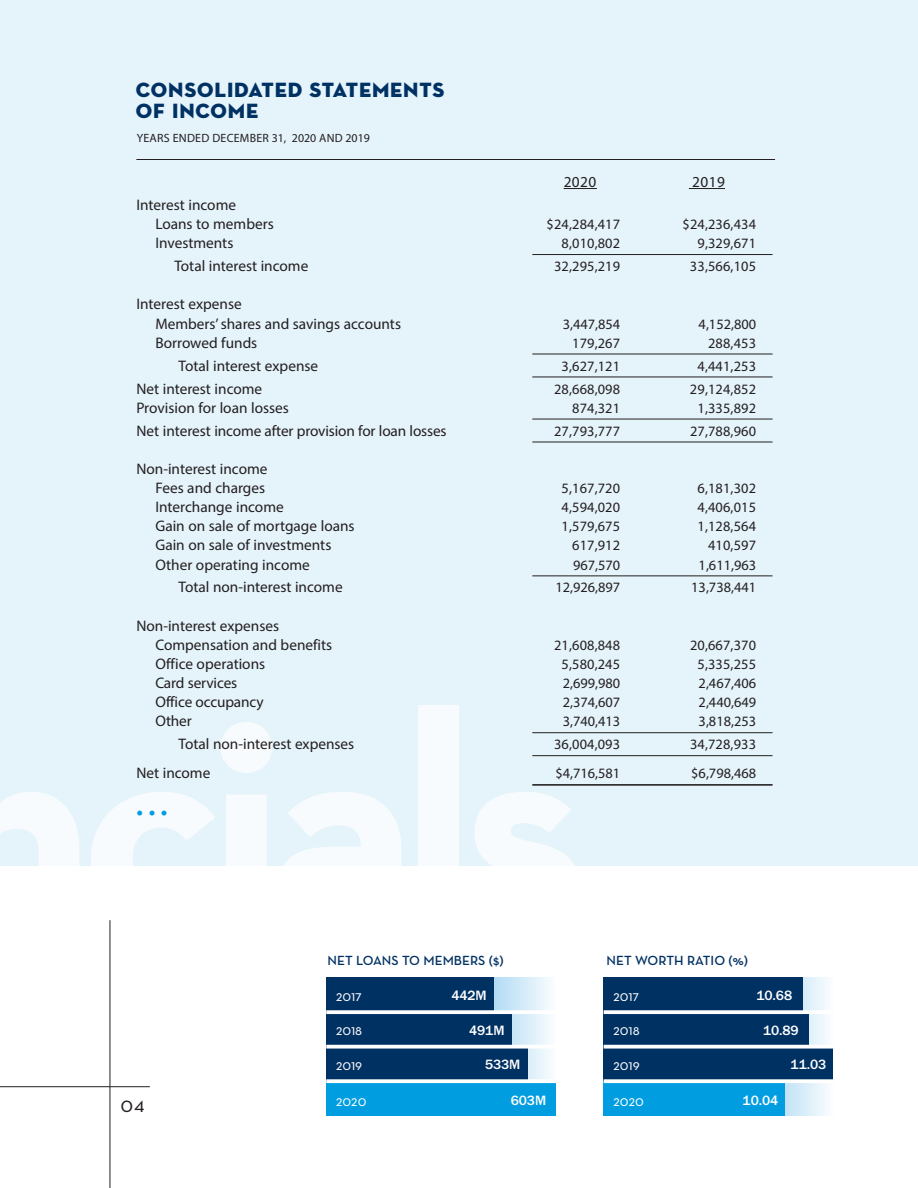
<style>
.page{position:relative;width:918px;height:1188px;background:#fff}
.page>*{position:absolute;margin:0;border:0;box-sizing:border-box;transform-origin:0 0}
.t1{font:28.95px "ITC Franklin Gothic Std";color:#009de0}
.t2{font:22.5px "Neutra Text Book SC";color:#231f20}
.t3{font:21px/21px "Neutra Disp Titling";letter-spacing:.04em;color:#003163}
.t4{font:15.45px "Neutra Text Book SC";color:#fff}
.Chart_text_rule_belo{font:15.3px "Myriad Pro";color:#231f20}
.Chart_space_before_n{font:15.3px "Myriad Pro";color:#231f20}
.Chart_text_rule_belo-2{font:14.4px "Myriad Pro";letter-spacing:.01em;color:#231f20}
.Chart_space_before_n-2{font:14.4px "Myriad Pro";letter-spacing:.01em;color:#231f20}
.t5{font:500 13.95px "ITC Franklin Gothic Std";letter-spacing:-.01em;color:#fff}
.t6{font:600 13.5px "Neutra Text";color:#003163}
.t7{font:12px "Myriad Pro";letter-spacing:.02em;color:#231f20}
</style>
<div class="page">
<div style="left:0;top:0;width:918px;height:865px;background:#e5f3fb"></div>
<hr style="left:136px;top:159px;width:639px;height:1px;background:#231f20">
<hr style="left:564px;top:188px;width:33px;height:1px;background:#231f20">
<hr style="left:689px;top:188px;width:36px;height:1px;background:#231f20">
<hr style="left:532px;top:254px;width:241px;height:1px;background:#231f20">
<hr style="left:532px;top:354px;width:241px;height:1px;background:#231f20">
<hr style="left:532px;top:377px;width:241px;height:1px;background:#231f20">
<hr style="left:532px;top:419px;width:241px;height:1px;background:#231f20">
<hr style="left:532px;top:442px;width:241px;height:1px;background:#231f20">
<hr style="left:532px;top:576px;width:241px;height:1px;background:#231f20">
<hr style="left:532px;top:732px;width:241px;height:1px;background:#231f20">
<hr style="left:532px;top:755px;width:241px;height:1px;background:#231f20">
<hr style="left:532px;top:784px;width:241px;height:2px;background:#231f20">
<svg style="left:494px;top:978px;width:56px;height:101px;background:#d9edf9"></svg>
<div style="left:326px;top:978px;width:168px;height:34px;background:#003163"></div>
<div style="left:326px;top:1012px;width:186px;height:35px;background:#003163"></div>
<div style="left:326px;top:1047px;width:202px;height:34px;background:#003163"></div>
<div style="left:326px;top:1081px;width:230px;height:35px;background:#009de0"></div>
<svg style="left:326px;top:1079px;width:230px;height:4px"></svg>
<svg style="left:326px;top:1045px;width:224px;height:4px"></svg>
<svg style="left:326px;top:1010px;width:224px;height:4px"></svg>
<svg style="left:785px;top:978px;width:42px;height:138px"></svg>
<div style="left:604px;top:978px;width:199px;height:34px;background:#003163"></div>
<div style="left:604px;top:1012px;width:205px;height:35px;background:#003163"></div>
<div style="left:604px;top:1047px;width:229px;height:34px;background:#003163"></div>
<div style="left:604px;top:1081px;width:181px;height:35px;background:#009de0"></div>
<svg style="left:604px;top:1079px;width:229px;height:4px"></svg>
<svg style="left:604px;top:1045px;width:229px;height:4px"></svg>
<svg style="left:604px;top:1010px;width:223px;height:4px"></svg>
<hr style="left:0;top:1086px;width:150px;height:1px;background:#231f20">
<hr style="left:110px;top:920px;width:1px;height:268px;background:#231f20">
<p class="t3" style="left:136px;top:79px;width:310px">CONSOLIDATED STATEMENTS<br>OF INCOME</p>
<p class="t7" style="left:137px;top:130px;width:235px">YEARS ENDED DECEMBER 31, 2020 AND 2019</p>
<p class="Chart_space_before_n" style="left:564px;top:172px;width:34px">2020</p>
<p class="Chart_space_before_n" style="left:692px;top:172px;width:34px">2019</p>
<p class="Chart_space_before_n" style="left:136px;top:195px;width:101px">Interest income</p>
<p class="Chart_space_before_n" style="left:155px;top:215px;width:120px">Loans to members</p>
<p class="Chart_space_before_n-2" style="left:547px;top:215px;width:75px">$24,284,417</p>
<p class="Chart_space_before_n-2" style="left:683px;top:215px;width:75px">$24,236,434</p>
<p class="Chart_text_rule_belo" style="left:155px;top:234px;width:80px">Investments</p>
<p class="Chart_space_before_n-2" style="left:562px;top:234px;width:60px">8,010,802</p>
<p class="Chart_space_before_n-2" style="left:698px;top:234px;width:60px">9,329,671</p>
<p class="Chart_text_rule_belo" style="left:174px;top:257px;width:136px">Total interest income</p>
<p class="Chart_space_before_n-2" style="left:554px;top:257px;width:68px">32,295,219</p>
<p class="Chart_space_before_n-2" style="left:690px;top:257px;width:68px">33,566,105</p>
<p class="Chart_space_before_n" style="left:136px;top:295px;width:107px">Interest expense</p>
<p class="Chart_text_rule_belo" style="left:155px;top:314px;width:247px">Members’ shares and savings accounts</p>
<p class="Chart_space_before_n-2" style="left:563px;top:315px;width:59px">3,447,854</p>
<p class="Chart_space_before_n-2" style="left:699px;top:315px;width:59px">4,152,800</p>
<p class="Chart_text_rule_belo" style="left:155px;top:333px;width:104px">Borrowed funds</p>
<p class="Chart_space_before_n-2" style="left:572px;top:334px;width:49px">179,267</p>
<p class="Chart_space_before_n-2" style="left:708px;top:334px;width:49px">288,453</p>
<p class="Chart_space_before_n" style="left:179px;top:356px;width:141px">Total interest expense</p>
<p class="Chart_space_before_n-2" style="left:562px;top:357px;width:60px">3,627,121</p>
<p class="Chart_space_before_n-2" style="left:698px;top:357px;width:60px">4,441,253</p>
<p class="Chart_text_rule_belo" style="left:136px;top:379px;width:127px">Net interest income</p>
<p class="Chart_space_before_n-2" style="left:554px;top:380px;width:68px">28,668,098</p>
<p class="Chart_space_before_n-2" style="left:690px;top:380px;width:68px">29,124,852</p>
<p class="Chart_space_before_n" style="left:136px;top:398px;width:154px">Provision for loan losses</p>
<p class="Chart_space_before_n-2" style="left:572px;top:399px;width:49px">874,321</p>
<p class="Chart_space_before_n-2" style="left:698px;top:399px;width:60px">1,335,892</p>
<p class="Chart_text_rule_belo" style="left:136px;top:421px;width:312px">Net interest income after provision for loan losses</p>
<p class="Chart_text_rule_belo-2" style="left:554px;top:422px;width:68px">27,793,777</p>
<p class="Chart_text_rule_belo-2" style="left:690px;top:422px;width:68px">27,788,960</p>
<p class="Chart_space_before_n" style="left:136px;top:459px;width:133px">Non-interest income</p>
<p class="Chart_text_rule_belo" style="left:155px;top:478px;width:111px">Fees and charges</p>
<p class="Chart_text_rule_belo-2" style="left:562px;top:479px;width:60px">5,167,720</p>
<p class="Chart_text_rule_belo-2" style="left:698px;top:479px;width:60px">6,181,302</p>
<p class="Chart_text_rule_belo" style="left:155px;top:498px;width:130px">Interchange income</p>
<p class="Chart_text_rule_belo-2" style="left:562px;top:498px;width:60px">4,594,020</p>
<p class="Chart_text_rule_belo-2" style="left:698px;top:498px;width:60px">4,406,015</p>
<p class="Chart_text_rule_belo" style="left:155px;top:517px;width:201px">Gain on sale of mortgage loans</p>
<p class="Chart_text_rule_belo-2" style="left:562px;top:518px;width:60px">1,579,675</p>
<p class="Chart_text_rule_belo-2" style="left:698px;top:518px;width:60px">1,128,564</p>
<p class="Chart_text_rule_belo" style="left:155px;top:536px;width:178px">Gain on sale of investments</p>
<p class="Chart_text_rule_belo-2" style="left:572px;top:537px;width:49px">617,912</p>
<p class="Chart_text_rule_belo-2" style="left:708px;top:537px;width:49px">410,597</p>
<p class="Chart_text_rule_belo" style="left:155px;top:555px;width:156px">Other operating income</p>
<p class="Chart_text_rule_belo-2" style="left:573px;top:556px;width:49px">967,570</p>
<p class="Chart_text_rule_belo-2" style="left:699px;top:556px;width:59px">1,611,963</p>
<p class="Chart_text_rule_belo" style="left:179px;top:578px;width:166px">Total non-interest income</p>
<p class="Chart_text_rule_belo-2" style="left:555px;top:579px;width:66px">12,926,897</p>
<p class="Chart_text_rule_belo-2" style="left:691px;top:579px;width:66px">13,738,441</p>
<p class="Chart_space_before_n" style="left:136px;top:616px;width:144px">Non-interest expenses</p>
<p class="Chart_text_rule_belo" style="left:155px;top:635px;width:178px">Compensation and benefits</p>
<p class="Chart_text_rule_belo-2" style="left:554px;top:636px;width:68px">21,608,848</p>
<p class="Chart_text_rule_belo-2" style="left:690px;top:636px;width:68px">20,667,370</p>
<p class="Chart_space_before_n" style="left:155px;top:654px;width:111px">Office operations</p>
<p class="Chart_space_before_n-2" style="left:562px;top:655px;width:60px">5,580,245</p>
<p class="Chart_space_before_n-2" style="left:698px;top:655px;width:60px">5,335,255</p>
<p class="Chart_text_rule_belo" style="left:155px;top:674px;width:83px">Card services</p>
<p class="Chart_text_rule_belo-2" style="left:563px;top:674px;width:59px">2,699,980</p>
<p class="Chart_text_rule_belo-2" style="left:699px;top:674px;width:59px">2,467,406</p>
<p class="Chart_text_rule_belo" style="left:155px;top:693px;width:110px">Office occupancy</p>
<p class="Chart_text_rule_belo-2" style="left:563px;top:694px;width:59px">2,374,607</p>
<p class="Chart_text_rule_belo-2" style="left:699px;top:694px;width:59px">2,440,649</p>
<p class="Chart_text_rule_belo" style="left:155px;top:712px;width:38px">Other</p>
<p class="Chart_text_rule_belo-2" style="left:563px;top:713px;width:59px">3,740,413</p>
<p class="Chart_text_rule_belo-2" style="left:699px;top:713px;width:59px">3,818,253</p>
<p class="Chart_space_before_n" style="left:179px;top:735px;width:177px">Total non-interest expenses</p>
<p class="Chart_space_before_n-2" style="left:554px;top:736px;width:68px">36,004,093</p>
<p class="Chart_space_before_n-2" style="left:690px;top:736px;width:68px">34,728,933</p>
<p class="Chart_text_rule_belo" style="left:136px;top:763px;width:76px">Net income</p>
<p class="Chart_text_rule_belo-2" style="left:555px;top:764px;width:66px">$4,716,581</p>
<p class="Chart_text_rule_belo-2" style="left:691px;top:764px;width:66px">$6,798,468</p>
<p class="t1" style="left:131px;top:796px;width:43px">•••</p>
<p class="t2" style="left:121px;top:1091px;width:26px">04</p>
<p class="t6" style="left:328px;top:952px;width:178px">NET LOANS TO MEMBERS ($)</p>
<p class="t6" style="left:607px;top:952px;width:143px">NET WORTH RATIO (%)</p>
<p class="t4" style="left:336px;top:987px;width:28px">2017</p>
<p class="t5" style="left:451px;top:988px;width:37px">442M</p>
<p class="t4" style="left:613px;top:987px;width:28px">2017</p>
<p class="t5" style="left:757px;top:988px;width:37px">10.68</p>
<p class="t4" style="left:336px;top:1020px;width:28px">2018</p>
<p class="t5" style="left:469px;top:1023px;width:37px">491M</p>
<p class="t4" style="left:613px;top:1020px;width:28px">2018</p>
<p class="t5" style="left:763px;top:1023px;width:37px">10.89</p>
<p class="t4" style="left:336px;top:1055px;width:28px">2019</p>
<p class="t5" style="left:485px;top:1056px;width:37px">533M</p>
<p class="t4" style="left:613px;top:1055px;width:28px">2019</p>
<p class="t5" style="left:791px;top:1056px;width:37px">11.03</p>
<p class="t4" style="left:336px;top:1092px;width:32px">2020</p>
<p class="t5" style="left:511px;top:1092px;width:37px">603M</p>
<p class="t4" style="left:613px;top:1092px;width:32px">2020</p>
<p class="t5" style="left:743px;top:1092px;width:37px">10.04</p>
</div>
